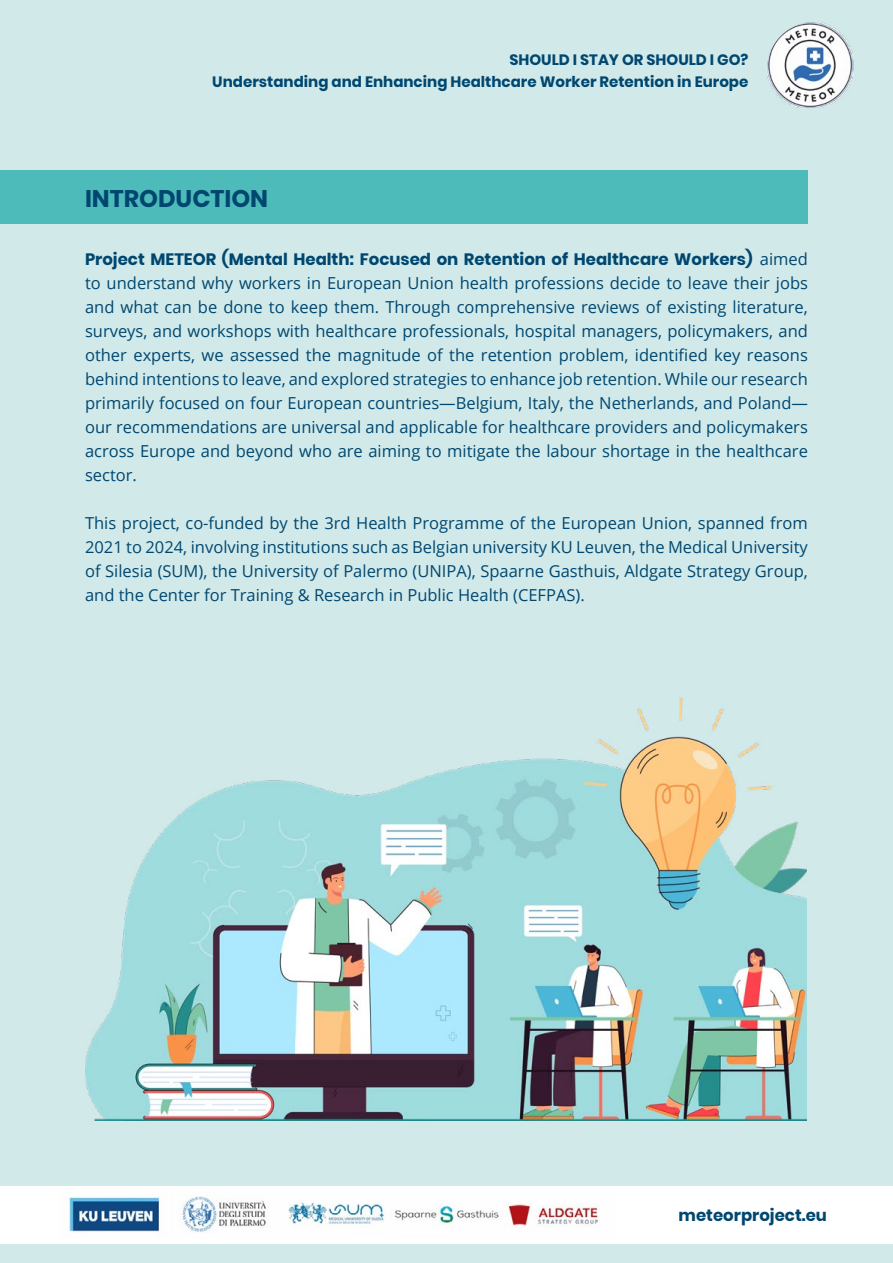
<style>
.page{position:relative;width:893px;height:1263px;background:#d1e9e9}
.page>*{position:absolute;margin:0;border:0;box-sizing:border-box;transform-origin:0 0}
.t1{font:700 24px "Poppins";color:#004770}
.t2{font:16.5px/24px "Open Sans";color:#004770;text-align:justify}
.t3{font:700 16.5px "Poppins";color:#004770}
.t4{font:700 15px/22.5px "Poppins";color:#004770;text-align:right}
.s1{font-family:"Open Sans";font-weight:400}
</style>
<div class="page">
<div style="left:0;top:1186px;width:893px;height:58px;background:#fff"></div>
<img style="left:67px;top:1196px;width:532px;height:37px">
<img style="left:767px;top:22px;width:86px;height:86px">
<div style="left:0;top:170px;width:808px;height:53px;background:#4dbbb9"></div>
<img style="left:85px;top:697px;width:721px;height:423px">
<p class="t4" style="left:212px;top:48px;width:538px">SHOULD I STAY OR SHOULD I GO?<br>Understanding and Enhancing Healthcare Worker Retention in Europe</p>
<h1 class="t1" style="left:85px;top:185px;width:185px">INTRODUCTION</h1>
<p class="t3" style="left:85px;top:250px;width:724px">Project METEOR (Mental Health: Focused on Retention of Healthcare Workers) <span class="s1">aimed</span></p>
<p class="t2" style="left:85px;top:271px;width:724px">to understand why workers in European Union health professions decide to leave their jobs and what can be done to keep them. Through comprehensive reviews of existing literature, surveys, and workshops with healthcare professionals, hospital managers, policymakers, and other experts, we assessed the magnitude of the retention problem, identified key reasons behind intentions to leave, and explored strategies to enhance job retention. While our research primarily focused on four European countries—Belgium, Italy, the Netherlands, and Poland— our recommendations are universal and applicable for healthcare providers and policymakers across Europe and beyond who are aiming to mitigate the labour shortage in the healthcare sector.</p>
<p class="t2" style="left:85px;top:511px;width:724px">This project, co-funded by the 3rd Health Programme of the European Union, spanned from 2021 to 2024, involving institutions such as Belgian university KU Leuven, the Medical University of Silesia (SUM), the University of Palermo (UNIPA), Spaarne Gasthuis, Aldgate Strategy Group, and the Center for Training &amp; Research in Public Health (CEFPAS).</p>
<p class="t3" style="left:679px;top:1205px;width:150px">meteorproject.eu</p>
</div>
